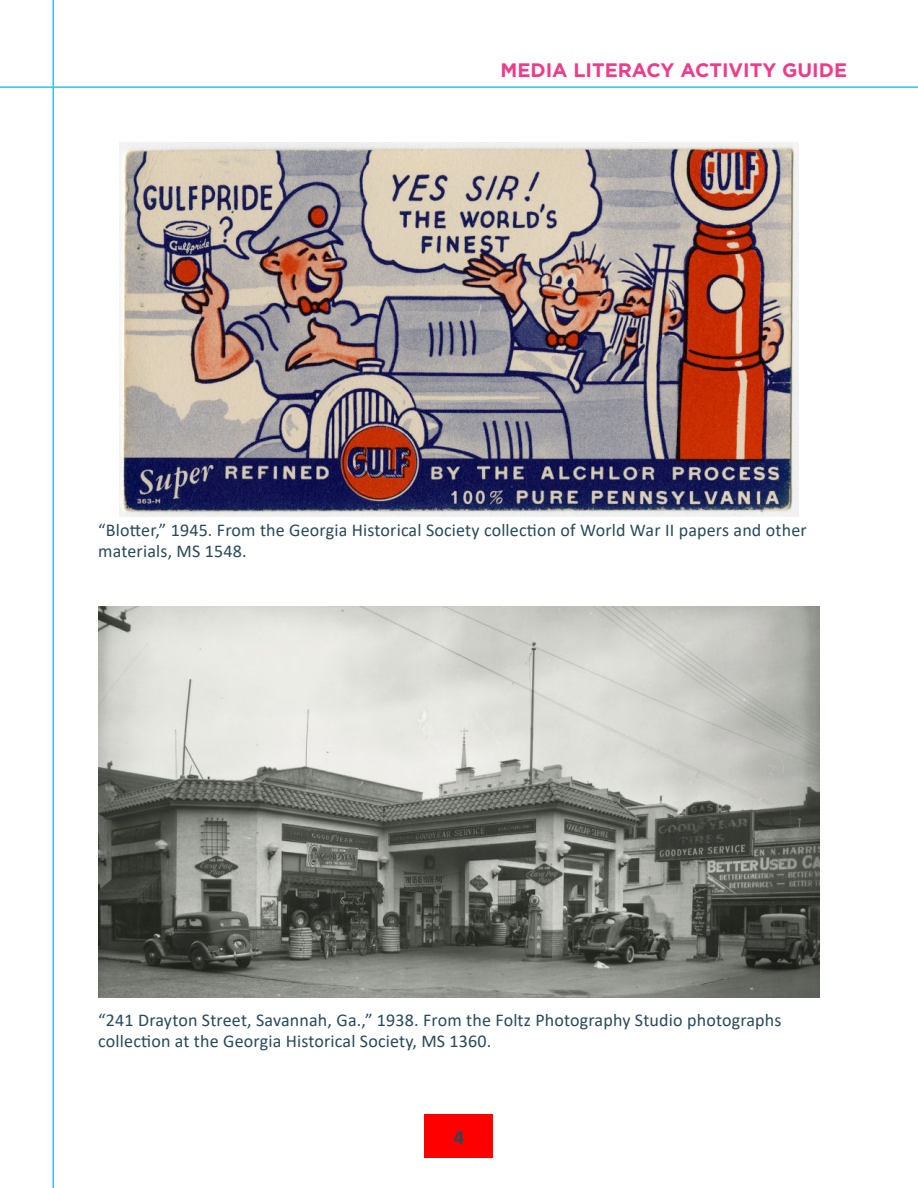
<style>
.page{position:relative;width:918px;height:1188px;background:#fff}
.page>*{position:absolute;margin:0;border:0;box-sizing:border-box;transform-origin:0 0}
.t1{font:700 20.55px "Calibri";color:#274a59}
.t2{font:700 19.5px "Gotham";color:#ee3c89}
.t3{font:18px/20.7px "Calibri";letter-spacing:.01em;color:#274a59}
</style>
<div class="page">
<div style="left:425px;top:1114px;width:68px;height:44px;background:#f00"></div>
<hr style="left:53px;top:0;width:1px;height:1188px;background:#30c4f0">
<hr style="left:0;top:86px;width:918px;height:2px;background:#30c4f0">
<img style="left:120px;top:143px;width:678px;height:373px">
<img style="left:98px;top:607px;width:722px;height:391px">
<p class="t2" style="left:500px;top:59px;width:348px">MEDIA LITERACY ACTIVITY GUIDE</p>
<p class="t3" style="left:98px;top:519px;width:710px">“Blotter,” 1945. From the Georgia Historical Society collection of World War II papers and other materials, MS 1548.</p>
<p class="t3" style="left:98px;top:1011px;width:685px">“241 Drayton Street, Savannah, Ga.,” 1938. From the Foltz Photography Studio photographs collection at the Georgia Historical Society, MS 1360.</p>
<p class="t1" style="left:454px;top:1125px;width:12px">4</p>
</div>
